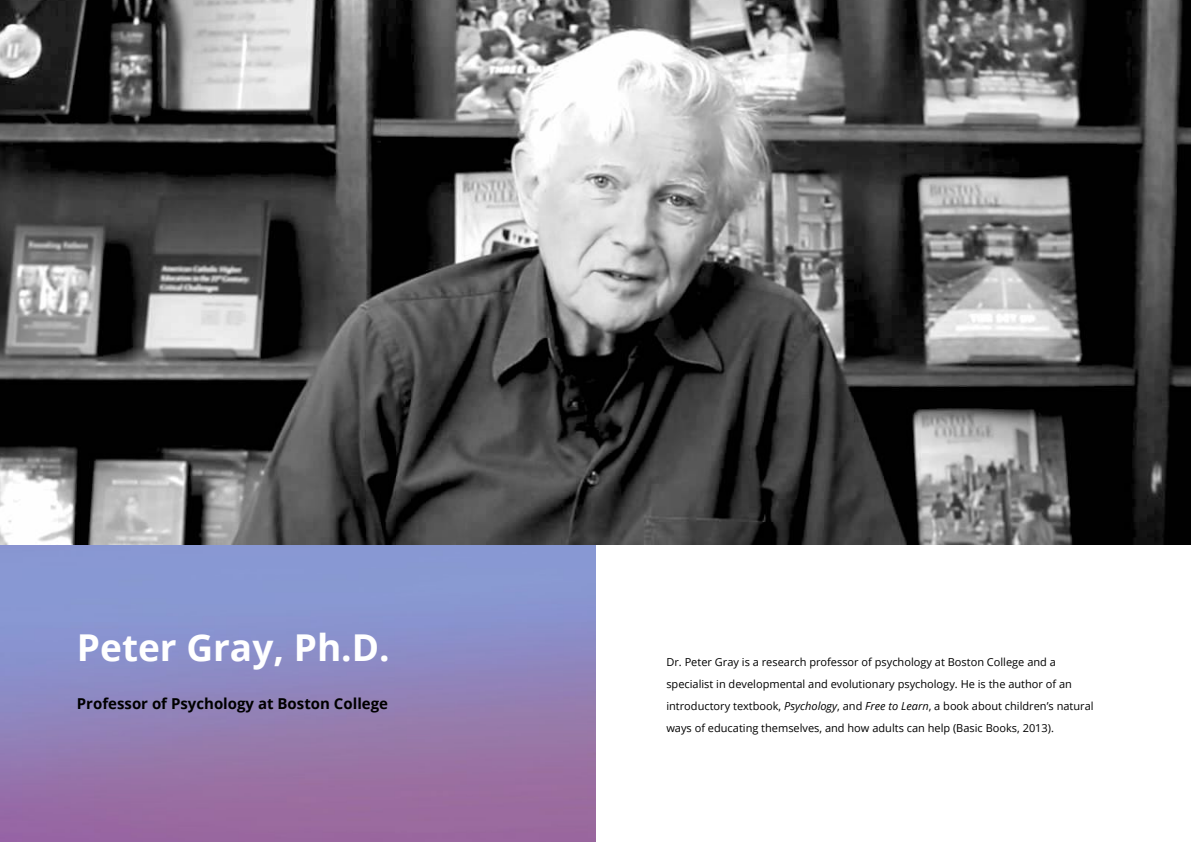
<style>
.page{position:relative;width:1191px;height:842px;background:#fff}
.page>*{position:absolute;margin:0;border:0;box-sizing:border-box;transform-origin:0 0}
.t1{font:700 37px "Open Sans";color:#fff}
.t2{font:700 15px "Open Sans";color:#000}
.t3{font:11px/22px "Open Sans";color:#000}
.s1{font-style:italic}
</style>
<div class="page">
<img style="left:0;top:544px;width:595px;height:298px">
<img style="left:0;top:0;width:1191px;height:544px">
<h1 class="t1" style="left:77px;top:622px;width:314px">Peter Gray, Ph.D.</h1>
<h2 class="t2" style="left:77px;top:693px;width:313px">Professor of Psychology at Boston College</h2>
<p class="t3" style="left:666px;top:651px;width:429px">Dr. Peter Gray is a research professor of psychology at Boston College and a specialist in developmental and evolutionary psychology. He is the author of an introductory textbook, <span class="s1">Psychology</span>, and <span class="s1">Free to Learn</span>, a book about children’s natural ways of educating themselves, and how adults can help (Basic Books, 2013).</p>
</div>
